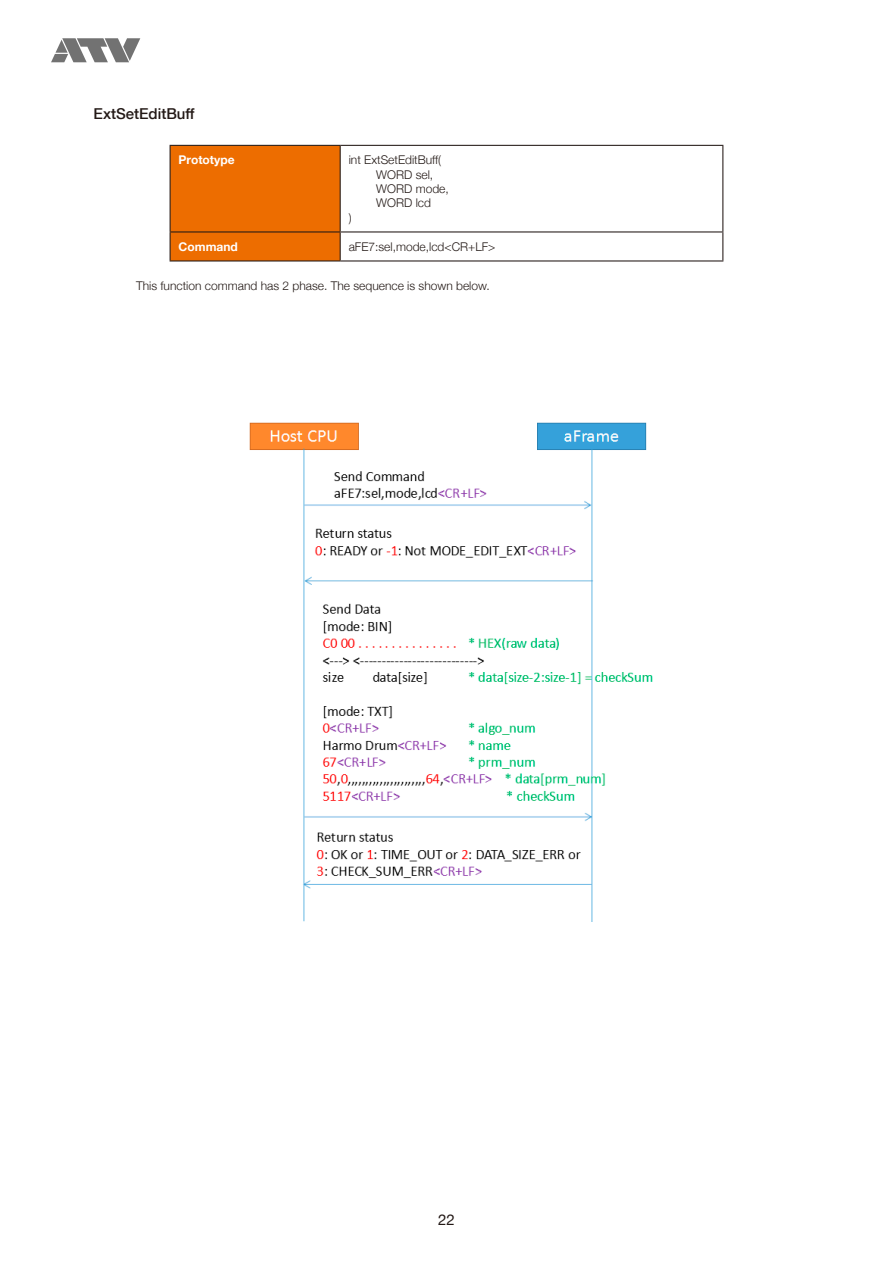
<style>
.page{position:relative;width:893px;height:1263px;background:#fff}
.page>*{position:absolute;margin:0;border:0;box-sizing:border-box;transform-origin:0 0}
.t1{font:500 15px "Helvetica Neue";color:#231916}
.t2{font:15px "Helvetica Neue";color:#231916}
.t3{font:300 12px "Helvetica Neue";color:#231916}
.t4{font:700 12px "Helvetica Neue";color:#fff}
</style>
<div class="page">
<svg style="left:51px;top:38px;width:89px;height:24px"></svg>
<hr style="left:340px;top:145px;width:383px;height:1px;background:#231916">
<hr style="left:722px;top:146px;width:1px;height:85px;background:#231916">
<hr style="left:340px;top:231px;width:383px;height:1px;background:#231916">
<div style="left:170px;top:145px;width:171px;height:115px;background:#ed6d00"></div>
<svg style="left:722px;top:232px;width:1px;height:28px"></svg>
<hr style="left:170px;top:260px;width:170px;height:1px;background:#231916">
<hr style="left:340px;top:260px;width:383px;height:1px;background:#231916">
<img style="left:249px;top:423px;width:404px;height:499px">
<p class="t1" style="left:94px;top:102px;width:103px">ExtSetEditBuff</p>
<p class="t4" style="left:179px;top:149px;width:58px">Prototype</p>
<p class="t3" style="left:349px;top:150px;width:94px">int ExtSetEditBuff(</p>
<p class="t3" style="left:376px;top:165px;width:58px">WORD sel,</p>
<p class="t3" style="left:376px;top:179px;width:74px">WORD mode,</p>
<p class="t3" style="left:376px;top:193px;width:56px">WORD lcd</p>
<p class="t3" style="left:349px;top:208px;width:4px">)</p>
<p class="t4" style="left:179px;top:236px;width:61px">Command</p>
<p class="t3" style="left:349px;top:237px;width:148px">aFE7:sel,mode,lcd&lt;CR+LF&gt;</p>
<p class="t3" style="left:136px;top:276px;width:355px">This function command has 2 phase. The sequence is shown below.</p>
<p class="t2" style="left:438px;top:1207px;width:18px">22</p>
</div>
